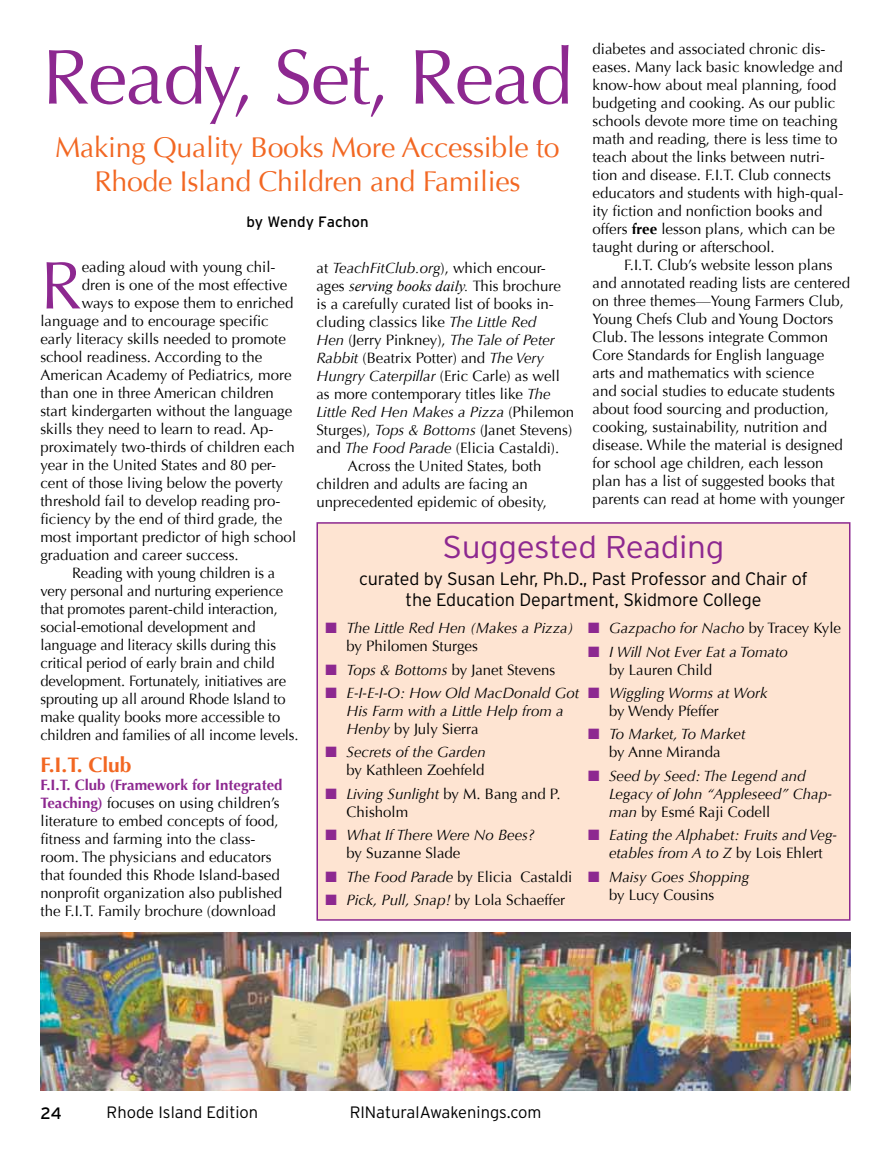
<style>
.page{position:relative;width:891px;height:1161px;background:#fff}
.page>*{position:absolute;margin:0;border:0;box-sizing:border-box;transform-origin:0 0}
.t1{font:78px "Optima";letter-spacing:-.02em;color:#8d2890}
.t2{font:67.5px "Optima";color:#8d2890}
.t3{font:300 31.5px "Interstate";letter-spacing:-.01em;color:#8d2890;scale:1.06 1}
.t4{font:28.5px/34.2px "Optima";letter-spacing:-.01em;color:#f26722;text-align:center}
.t5{font:700 21px "Optima";color:#f26722}
.t6{font:300 18px/21.6px "Interstate";letter-spacing:-.01em;color:#000;text-align:center}
.t7{font:300 16.5px "Interstate";color:#000}
.t8{font:16.5px "Interstate";color:#000}
.t9{font:15px/18px "Optima";color:#000}
.t10{font:italic 15px/18px "Optima";color:#000}
.t11{font:italic 15px "Times New Roman";color:#000}
.t12{font:15px "Interstate";color:#000}
.s1{font-weight:700}
.s2{color:#8d2890}
.s3{font-style:normal}
.s4{font-style:italic}
.s5{font-family:"Optima";font-style:normal}
.s6{font-family:"Optima"}
.s7{font-weight:700;color:#8d2890}
</style>
<div class="page">
<div style="left:316px;top:522px;width:534px;height:399px;background:#fee4d2;border:2px solid #8d2890"></div>
<img style="left:40px;top:933px;width:810px;height:158px">
<p class="t9" style="left:592px;top:40px;width:252px">diabetes and associated chronic dis&shy;eases. Many lack basic knowledge and know-how about meal planning, food budgeting and cooking. As our public schools devote more time on teaching math and reading, there is less time to teach about the links between nutri&shy;tion and disease. F.I.T. Club connects educators and students with high-qual&shy;ity fiction and nonfiction books and offers <span class="s1">free</span> lesson plans, which can be taught during or afterschool.</p>
<p class="t9" style="left:592px;top:256px;width:259px;text-indent:32px">F.I.T. Club’s website lesson plans and annotated reading lists are centered on three themes—Young Farmers Club, Young Chefs Club and Young Doctors Club. The lessons integrate Common Core Standards for English language arts and mathematics with science<br>and social studies to educate students about food sourcing and production, cooking, sustainability, nutrition and disease. While the material is designed for school age children, each lesson plan has a list of suggested books that parents can read at home with younger</p>
<h3 class="t3" style="left:443px;top:529px;width:267px">Suggested Reading</h3>
<p class="t6" style="left:359px;top:567px;width:450px">curated by Susan Lehr, Ph.D., Past Professor and Chair of the Education Department, Skidmore College</p>
<p class="t10" style="left:588px;top:619px;width:255px"><span class="s2">■</span> Gazpacho for Nacho <span class="s3">by Tracey Kyle</span></p>
<p class="t10" style="left:609px;top:643px;width:180px;text-indent:-21px"><span class="s2">■</span> I Will Not Ever Eat a Tomato <span class="s3">by Lauren Child</span></p>
<p class="t10" style="left:609px;top:684px;width:160px;text-indent:-21px"><span class="s2">■</span> Wiggling Worms at Work <span class="s3">by Wendy Pfeffer</span></p>
<p class="t10" style="left:588px;top:725px;width:159px;text-align:center"><span class="s2">■</span> To Market, To Market <span class="s3">by Anne Miranda</span></p>
<p class="t10" style="left:609px;top:767px;width:224px;text-indent:-21px"><span class="s2">■</span> Seed by Seed: The Legend and<br>Legacy of John “Appleseed” Chap&shy;man <span class="s3">by Esmé Raji Codell</span></p>
<p class="t10" style="left:588px;top:826px;width:251px;text-align:center"><span class="s2">■</span> Eating the Alphabet: Fruits and Veg&shy;etables from A to Z <span class="s3">by Lois Ehlert</span></p>
<p class="t10" style="left:609px;top:868px;width:142px;text-indent:-21px"><span class="s2">■</span> Maisy Goes Shopping <span class="s3">by Lucy Cousins</span></p>
<h1 class="t1" style="left:42px;top:32px;width:533px">Ready, Set, Read</h1>
<h3 class="t4" style="left:55px;top:131px;width:506px">Making Quality Books More Accessible to<br>Rhode Island Children and Families</h3>
<p class="t12" style="left:246px;top:214px;width:124px">by Wendy Fachon</p>
<h2 class="t2" style="left:40px;top:246px;width:43px">R</h2>
<p class="t9" style="left:82px;top:259px;width:195px">eading aloud with young chil-</p>
<p class="t9" style="left:316px;top:259px;width:231px">at <span class="s4">TeachFitClub.org</span>), which encour-</p>
<p class="t11" style="left:316px;top:277px;width:246px"><span class="s5">ages</span> <span class="s6">s</span>erving books daily. <span class="s5">This brochure</span></p>
<p class="t9" style="left:316px;top:295px;width:239px">is a carefully curated list of books in-</p>
<p class="t9" style="left:316px;top:313px;width:221px">cluding classics like <span class="s4">The Little Red</span></p>
<p class="t10" style="left:316px;top:331px;width:240px">Hen <span class="s3">(Jerry Pinkney),</span> The Tale of Peter</p>
<p class="t9" style="left:316px;top:349px;width:229px"><span class="s4">Rabbit</span> (Beatrix Potter) and <span class="s4">The Very</span></p>
<p class="t10" style="left:316px;top:367px;width:245px">Hungry Caterpillar <span class="s3">(Eric Carle) as well</span></p>
<p class="t9" style="left:316px;top:385px;width:236px">as more contemporary titles like <span class="s4">The</span></p>
<p class="t10" style="left:316px;top:403px;width:259px">Little Red Hen Makes a Pizza <span class="s3">(Philemon</span></p>
<p class="t9" style="left:316px;top:421px;width:257px">Sturges), <span class="s4">Tops &amp; Bottoms</span> (Janet Stevens)</p>
<p class="t9" style="left:316px;top:439px;width:244px">and <span class="s4">The Food Parade</span> (Elicia Castaldi).</p>
<p class="t9" style="left:348px;top:457px;width:195px">Across the United States, both</p>
<p class="t9" style="left:316px;top:475px;width:213px">children and adults are facing an</p>
<p class="t9" style="left:316px;top:493px;width:232px">unprecedented epidemic of obesity,</p>
<p class="t9" style="left:82px;top:277px;width:207px">dren is one of the most effective</p>
<p class="t9" style="left:82px;top:295px;width:213px">ways to expose them to enriched</p>
<p class="t9" style="left:40px;top:313px;width:230px">language and to encourage specific</p>
<p class="t9" style="left:40px;top:331px;width:247px">early literacy skills needed to promote</p>
<p class="t9" style="left:40px;top:349px;width:223px">school readiness. According to the</p>
<p class="t9" style="left:40px;top:367px;width:253px">American Academy of Pediatrics, more</p>
<p class="t9" style="left:40px;top:385px;width:235px">than one in three American children</p>
<p class="t9" style="left:40px;top:403px;width:253px">start kindergarten without the language</p>
<p class="t9" style="left:40px;top:421px;width:234px">skills they need to learn to read. Ap-</p>
<p class="t9" style="left:40px;top:439px;width:256px">proximately two-thirds of children each</p>
<p class="t9" style="left:40px;top:457px;width:237px">year in the United States and 80 per-</p>
<p class="t9" style="left:40px;top:475px;width:244px">cent of those living below the poverty</p>
<p class="t9" style="left:40px;top:493px;width:241px">threshold fail to develop reading pro-</p>
<p class="t9" style="left:40px;top:511px;width:243px">ficiency by the end of third grade, the</p>
<p class="t9" style="left:40px;top:529px;width:257px">most important predictor of high school</p>
<p class="t9" style="left:40px;top:547px;width:200px">graduation and career success.</p>
<p class="t9" style="left:72px;top:565px;width:205px">Reading with young children is a</p>
<p class="t9" style="left:40px;top:583px;width:244px">very personal and nurturing experience</p>
<p class="t9" style="left:40px;top:601px;width:239px">that promotes parent-child interaction,</p>
<p class="t9" style="left:40px;top:619px;width:217px">social-emotional development and</p>
<p class="t9" style="left:40px;top:637px;width:237px">language and literacy skills during this</p>
<p class="t9" style="left:40px;top:655px;width:236px">critical period of early brain and child</p>
<p class="t9" style="left:40px;top:673px;width:247px">development. Fortunately, initiatives are</p>
<p class="t9" style="left:40px;top:691px;width:247px">sprouting up all around Rhode Island to</p>
<p class="t9" style="left:40px;top:709px;width:241px">make quality books more accessible to</p>
<p class="t9" style="left:40px;top:727px;width:259px">children and families of all income levels.</p>
<h3 class="t5" style="left:40px;top:752px;width:93px">F.I.T. Club</h3>
<p class="t9" style="left:40px;top:776px;width:244px"><span class="s7">F.I.T. Club (Framework for Integrated Teaching)</span> focuses on using children’s literature to embed concepts of food, fitness and farming into the class&shy;room. The physicians and educators that founded this Rhode Island-based nonprofit organization also published the F.I.T. Family brochure (download</p>
<p class="t10" style="left:346px;top:619px;width:229px;text-indent:-21px"><span class="s2">■</span> The Little Red Hen (Makes a Pizza) <span class="s3">by Philomen Sturges</span></p>
<p class="t9" style="left:326px;top:661px;width:231px"><span class="s2">■</span> <span class="s4">Tops &amp; Bottoms</span> by Janet Stevens</p>
<p class="t10" style="left:346px;top:684px;width:234px;text-indent:-21px"><span class="s2">■</span> E-I-E-I-O: How Old MacDonald Got<br>His Farm with a Little Help from a<br>Henby <span class="s3">by July Sierra</span></p>
<p class="t10" style="left:326px;top:743px;width:162px;text-align:right"><span class="s2">■</span> Secrets of the Garden <span class="s3">by Kathleen Zoehfeld</span></p>
<p class="t9" style="left:346px;top:785px;width:216px;text-indent:-21px"><span class="s2">■</span> <span class="s4">Living Sunlight</span> by M. Bang and P.<br>Chisholm</p>
<p class="t10" style="left:346px;top:826px;width:190px;text-indent:-21px"><span class="s2">■</span> What If There Were No Bees? <span class="s3">by Suzanne Slade</span></p>
<p class="t9" style="left:326px;top:868px;width:248px"><span class="s2">■</span> <span class="s4">The Food Parade</span> by Elicia Castaldi</p>
<p class="t10" style="left:326px;top:891px;width:241px"><span class="s2">■</span> Pick, Pull, Snap! <span class="s3">by Lola Schaeffer</span></p>
<p class="t8" style="left:40px;top:1104px;width:23px">24</p>
<p class="t7" style="left:107px;top:1103px;width:153px">Rhode Island Edition</p>
<p class="t7" style="left:350px;top:1103px;width:193px">RINaturalAwakenings.com</p>
</div>
